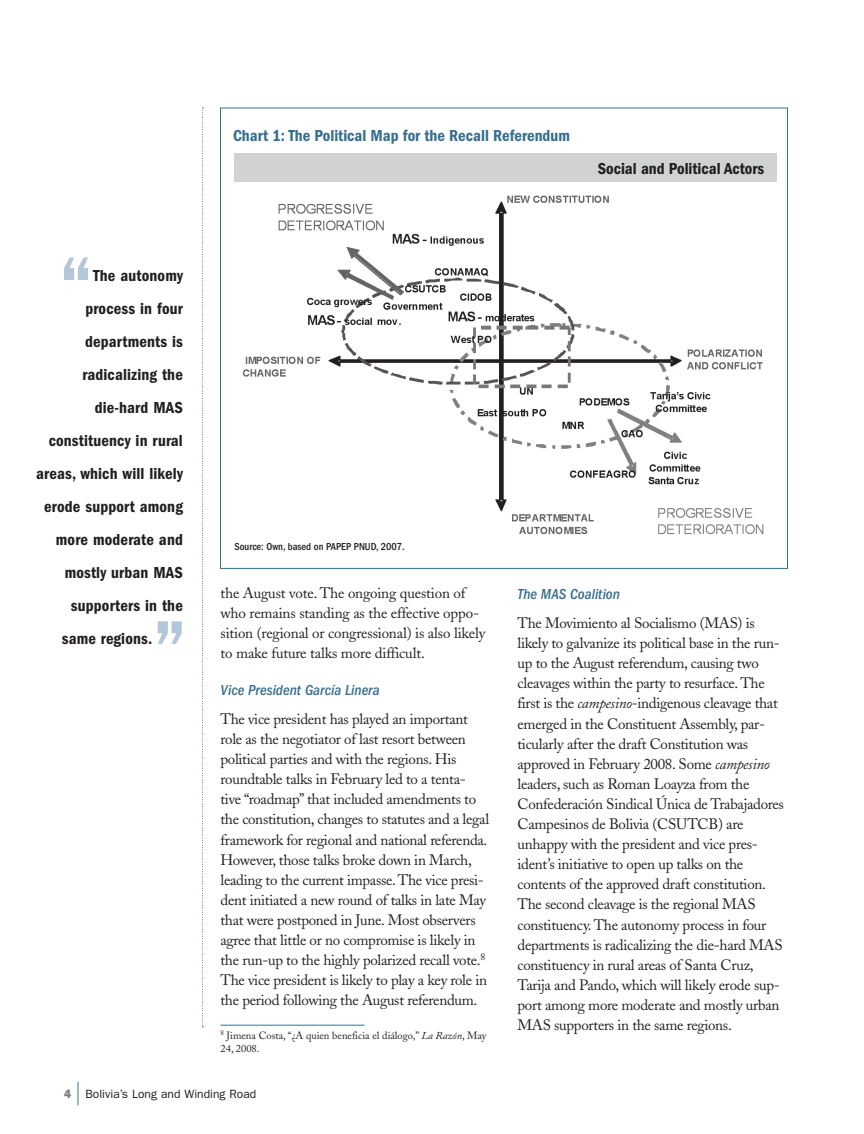
<style>
.page{position:relative;width:864px;height:1134px;background:#fff}
.page>*{position:absolute;margin:0;border:0;box-sizing:border-box;transform-origin:0 0}
.t1{font:600 condensed 81px "Franklin Gothic LT";color:#b4c7d8}
.t2{font:600 condensed 16.5px "Franklin Gothic LT";letter-spacing:.01em;color:#231f20}
.t3{font:600 condensed 16.5px "Franklin Gothic LT";color:#386e8f}
.t4{font:15px/20.1px "Adobe Caslon";letter-spacing:-.02em;color:#231f20}
.t5{font:italic 500 condensed 15px "Franklin Gothic LT";color:#386e8f}
.t6{font:12px "Franklin Gothic LT";color:#231f20}
.t7{font:10.5px/13.5px "Adobe Caslon";color:#231f20}
.t8{font:500 condensed 10.5px "Franklin Gothic LT";color:#231f20}
.s1{font-style:italic}
.s2{font-weight:800;color:#808285}
</style>
<div class="page">
<svg style="left:202px;top:108px;width:1px;height:919px"></svg>
<svg style="left:78px;top:1082px;width:1px;height:23px"></svg>
<hr style="left:220px;top:1025px;width:144px;height:1px;background:#386e8f">
<img style="left:242px;top:195px;width:522px;height:340px">
<div style="left:234px;top:153px;width:543px;height:29px;background:#d1d2d4"></div>
<h1 class="t1" style="left:59px;top:239px;width:36px">“</h1>
<p class="t2" style="left:93px;top:266px;width:91px">The autonomy</p>
<p class="t2" style="left:85px;top:299px;width:99px">process in four</p>
<p class="t2" style="left:85px;top:332px;width:99px">departments is</p>
<p class="t2" style="left:83px;top:365px;width:102px">radicalizing the</p>
<p class="t2" style="left:95px;top:398px;width:90px">die-hard MAS</p>
<p class="t2" style="left:49px;top:431px;width:136px">constituency in rural</p>
<p class="t2" style="left:36px;top:464px;width:148px">areas, which will likely</p>
<p class="t2" style="left:44px;top:497px;width:140px">erode support among</p>
<p class="t2" style="left:56px;top:530px;width:129px">more moderate and</p>
<p class="t2" style="left:65px;top:563px;width:120px">mostly urban MAS</p>
<p class="t2" style="left:71px;top:596px;width:114px">supporters in the</p>
<p class="t2" style="left:62px;top:629px;width:92px">same regions.</p>
<h1 class="t1" style="left:152px;top:602px;width:36px">”</h1>
<p class="t3" style="left:233px;top:126px;width:338px">Chart 1: The Political Map for the Recall Referendum</p>
<p class="t2" style="left:598px;top:159px;width:168px">Social and Political Actors</p>
<p class="t8" style="left:234px;top:541px;width:172px">Source: Own, based on PAPEP PNUD, 2007.</p>
<p class="t4" style="left:220px;top:583px;width:267px">the August vote. The ongoing question of who remains standing as the effective oppo&shy;sition (regional or congressional) is also likely to make future talks more difficult.</p>
<p class="t5" style="left:220px;top:682px;width:161px">Vice President García Linera</p>
<p class="t4" style="left:220px;top:709px;width:270px">The vice president has played an important role as the negotiator of last resort between political parties and with the regions. His roundtable talks in February led to a tenta&shy;tive “roadmap” that included amendments to the constitution, changes to statutes and a legal framework for regional and national referenda.<br>However, those talks broke down in March, leading to the current impasse. The vice presi&shy;dent initiated a new round of talks in late May that were postponed in June. Most observers agree that little or no compromise is likely in the run-up to the highly polarized recall vote.<sup>8<br></sup>The vice president is likely to play a key role in the period following the August referendum.</p>
<p class="t7" style="left:220px;top:1029px;width:267px"><sup>8</sup> Jimena Costa, “¿A quien beneficia el diálogo,” <span class="s1">La Razón</span>, May<br>24, 2008.</p>
<p class="t5" style="left:518px;top:586px;width:104px">The MAS Coalition</p>
<p class="t4" style="left:518px;top:613px;width:268px">The Movimiento al Socialismo (MAS) is likely to galvanize its political base in the run&shy;up to the August referendum, causing two cleavages within the party to resurface. The first is the <span class="s1">campesino</span>-indigenous cleavage that emerged in the Constituent Assembly, par&shy;ticularly after the draft Constitution was approved in February 2008. Some <span class="s1">campesino </span>leaders, such as Roman Loayza from the Confederación Sindical Única de Trabajadores Campesinos de Bolivia (CSUTCB) are unhappy with the president and vice pres&shy;ident’s initiative to open up talks on the contents of the approved draft constitution.<br>The second cleavage is the regional MAS constituency. The autonomy process in four departments is radicalizing the die-hard MAS constituency in rural areas of Santa Cruz, Tarija and Pando, which will likely erode sup&shy;port among more moderate and mostly urban MAS supporters in the same regions.</p>
<p class="t6" style="left:64px;top:1087px;width:194px"><span class="s2">4</span> Bolivia’s Long and Winding Road</p>
</div>
